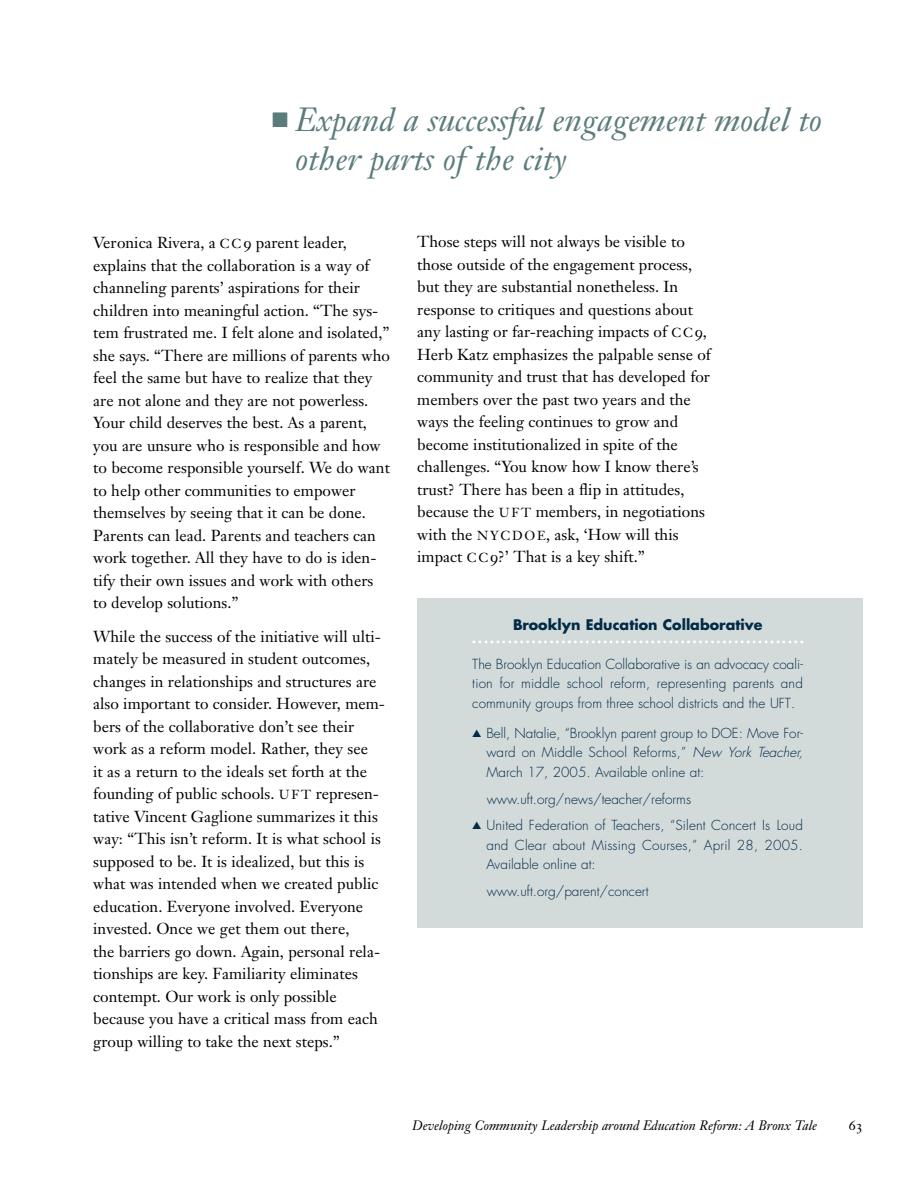
<style>
.page{position:relative;width:918px;height:1188px;background:#fff}
.page>*{position:absolute;margin:0;border:0;box-sizing:border-box;transform-origin:0 0}
.t1{font:italic 33px/39.6px "Janson Text";color:#5c7b7b}
.t2{font:15.75px/22.5px "Janson Text";color:#000}
.t3{font:700 14.25px "Futura";color:#002a46}
.t4{font:300 13.5px/19.5px "Futura";color:#002a46;text-align:justify}
.t5{font:italic 13.5px "Janson Text";color:#000}
.t6{font:13.5px "Janson Text Roman SC";color:#000}
.s1{font-family:"Janson Text Roman SC";font-size:12.9px}
.s2{font-family:"Janson Text Roman SC"}
.s3{font-style:italic}
</style>
<div class="page">
<div style="left:417px;top:598px;width:446px;height:330px;background:#d3dada"></div>
<svg style="left:472px;top:640px;width:331px;height:3px"></svg>
<h1 class="t1" style="left:296px;top:103px;width:528px;text-indent:-23px">■ Expand a successful engagement model to other parts of the city</h1>
<p class="t2" style="left:93px;top:233px;width:298px">Veronica Rivera, a <span class="s1">C C</span> <span class="s2">9</span> parent leader, explains that the collaboration is a way of channeling parents’ aspirations for their children into meaningful action. “The sys&shy;tem frustrated me. I felt alone and isolated,” she says. “There are millions of parents who feel the same but have to realize that they are not alone and they are not powerless.<br>Your child deserves the best. As a parent, you are unsure who is responsible and how to become responsible yourself. We do want to help other communities to empower themselves by seeing that it can be done.<br>Parents can lead. Parents and teachers can work together. All they have to do is iden&shy;tify their own issues and work with others to develop solutions.”</p>
<p class="t2" style="left:93px;top:626px;width:293px">While the success of the initiative will ulti&shy;mately be measured in student outcomes, changes in relationships and structures are also important to consider. However, mem&shy;bers of the collaborative don’t see their work as a reform model. Rather, they see<br>it as a return to the ideals set forth at the founding of public schools. <span class="s1">U FT</span> represen&shy;tative Vincent Gaglione summarizes it this way: “This isn’t reform. It is what school is supposed to be. It is idealized, but this is what was intended when we created public education. Everyone involved. Everyone invested. Once we get them out there,<br>the barriers go down. Again, personal rela&shy;tionships are key. Familiarity eliminates contempt. Our work is only possible because you have a critical mass from each group willing to take the next steps.”</p>
<p class="t2" style="left:417px;top:232px;width:295px">Those steps will not always be visible to those outside of the engagement process, but they are substantial nonetheless. In response to critiques and questions about any lasting or far-reaching impacts of <span class="s1">C C</span> <span class="s2">9</span>, Herb Katz emphasizes the palpable sense of community and trust that has developed for members over the past two years and the ways the feeling continues to grow and become institutionalized in spite of the challenges. “You know how I know there’s trust? There has been a flip in attitudes, because the <span class="s1">U FT</span> members, in negotiations with the <span class="s1">N Y C D OE</span>, ask, ‘How will this impact <span class="s1">C C</span> <span class="s2">9</span>?’ That is a key shift.”</p>
<p class="t3" style="left:513px;top:618px;width:251px">Brooklyn Education Collaborative</p>
<p class="t4" style="left:472px;top:655px;width:332px">The Brooklyn Education Collaborative is an advocacy coali&shy;tion for middle school reform, representing parents and community groups from three school districts and the UFT.</p>
<p class="t4" style="left:486px;top:725px;width:318px;text-indent:-14px">▲ Bell, Natalie, “Brooklyn parent group to DOE: Move For&shy;ward on Middle School Reforms,” <span class="s3">New York Teacher, </span>March 17, 2005. Available online at:</p>
<p class="t4" style="left:487px;top:791px;width:206px">www.uft.org/news/teacher/reforms</p>
<p class="t4" style="left:486px;top:817px;width:318px;text-indent:-14px">▲ United Federation of Teachers, “Silent Concert Is Loud and Clear about Missing Courses,” April 28, 2005.<br>Available online at:</p>
<p class="t4" style="left:487px;top:883px;width:163px">www.uft.org/parent/concert</p>
<p class="t5" style="left:412px;top:1120px;width:406px">Developing Community Leadership around Education Reform: A Bronx Tale</p>
<p class="t6" style="left:849px;top:1119px;width:15px">63</p>
</div>
